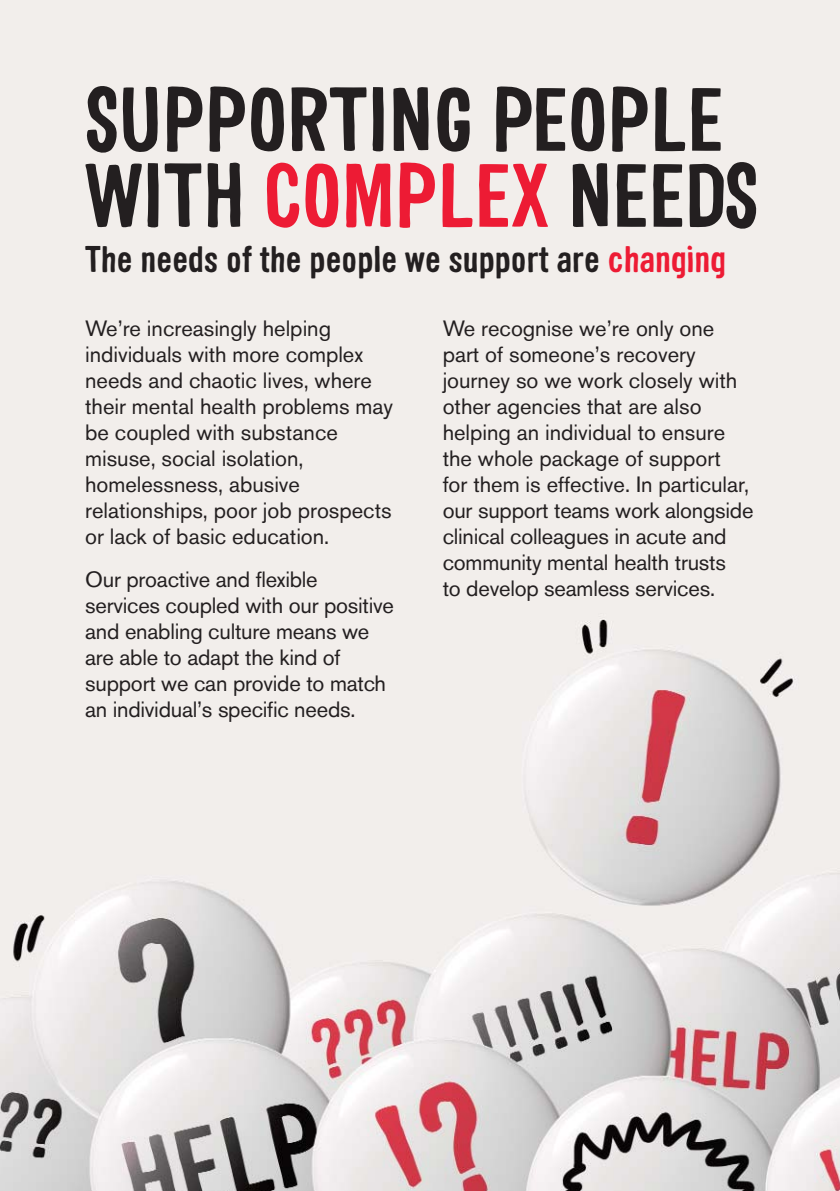
<style>
.page{position:relative;width:840px;height:1191px;background:#fff}
.page>*{position:absolute;margin:0;border:0;box-sizing:border-box;transform-origin:0 0}
.t1{font:700 88px/76px "Sini";color:#231f20}
.t2{font:700 36px "Sini";color:#231f20}
.t3{font:22px/26px "Akzidenz Grotesk BE";color:#231f20}
.s1{color:#ed1b34}
</style>
<div class="page">
<img style="left:0;top:0;width:839px;height:1191px">
<h1 class="t1" style="left:85px;top:90px;width:674px">SUPPORTING PEOPLE<br>WITH <span class="s1">COMPLEX</span> NEEDS</h1>
<h2 class="t2" style="left:85px;top:247px;width:641px">The needs of the people we support are <span class="s1">changing</span></h2>
<p class="t3" style="left:85px;top:317px;width:309px">We’re increasingly helping individuals with more complex needs and chaotic lives, where their mental health problems may be coupled with substance misuse, social isolation, homelessness, abusive relationships, poor job prospects or lack of basic education.</p>
<p class="t3" style="left:85px;top:568px;width:310px">Our proactive and flexible services coupled with our positive and enabling culture means we are able to adapt the kind of support we can provide to match an individual’s specific needs.</p>
<p class="t3" style="left:442px;top:317px;width:312px">We recognise we’re only one part of someone’s recovery journey so we work closely with other agencies that are also helping an individual to ensure the whole package of support<br>for them is effective. In particular, our support teams work alongside clinical colleagues in acute and community mental health trusts<br>to develop seamless services.</p>
</div>
